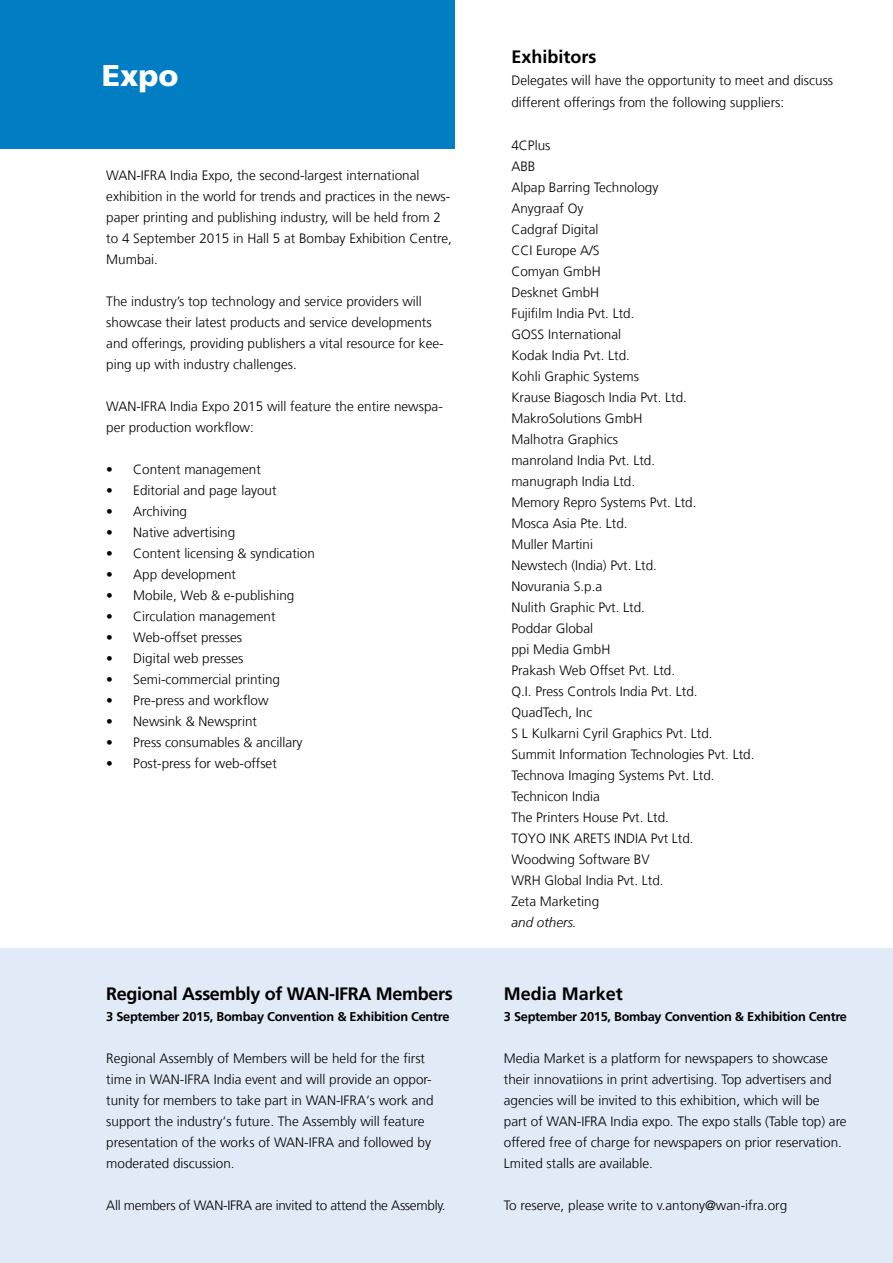
<style>
.page{position:relative;width:893px;height:1263px;background:#fff}
.page>*{position:absolute;margin:0;border:0;box-sizing:border-box;transform-origin:0 0}
.t1{font:900 30px "Frutiger LT Com";color:#fff}
.t2{font:700 18px "Frutiger LT Com";letter-spacing:-.02em;color:#000}
.t3{font:700 18px "Frutiger LT Com";color:#000}
.t4{font:300 13.5px/21px "Frutiger LT Com";color:#000}
.t5{font:300 13.5px "Frutiger LT Com";letter-spacing:-.02em;color:#000}
.t6{font:italic 300 13.5px "Frutiger LT Com";color:#000}
.t7{font:700 12.75px "Frutiger LT Com";letter-spacing:-.02em;color:#000}
</style>
<div class="page">
<div style="left:0;top:0;width:454px;height:149px;background:#007dc3"></div>
<div style="left:0;top:948px;width:893px;height:315px;background:#e1eaf7"></div>
<h1 class="t1" style="left:102px;top:57px;width:78px">Expo</h1>
<p class="t4" style="left:106px;top:165px;width:347px">WAN-IFRA India Expo, the second-largest international exhibition in the world for trends and practices in the news&shy;paper printing and publishing industry, will be held from 2 to 4 September 2015 in Hall 5 at Bombay Exhibition Centre, Mumbai.</p>
<p class="t4" style="left:106px;top:291px;width:339px">The industry’s top technology and service providers will showcase their latest products and service developments and offerings, providing publishers a vital resource for kee&shy;ping up with industry challenges.</p>
<p class="t4" style="left:106px;top:396px;width:338px">WAN-IFRA India Expo 2015 will feature the entire newspa&shy;per production workflow:</p>
<p class="t4" style="left:106px;top:459px;width:156px">• Content management</p>
<p class="t4" style="left:106px;top:480px;width:172px">• Editorial and page layout</p>
<p class="t4" style="left:106px;top:501px;width:82px">• Archiving</p>
<p class="t4" style="left:106px;top:522px;width:130px">• Native advertising</p>
<p class="t4" style="left:106px;top:543px;width:210px">• Content licensing &amp; syndication</p>
<p class="t4" style="left:106px;top:564px;width:131px">• App development</p>
<p class="t4" style="left:106px;top:585px;width:190px">• Mobile, Web &amp; e-publishing</p>
<p class="t4" style="left:106px;top:606px;width:171px">• Circulation management</p>
<p class="t4" style="left:106px;top:627px;width:137px">• Web-offset presses</p>
<p class="t4" style="left:106px;top:648px;width:139px">• Digital web presses</p>
<p class="t4" style="left:106px;top:669px;width:175px">• Semi-commercial printing</p>
<p class="t4" style="left:106px;top:690px;width:164px">• Pre-press and workflow</p>
<p class="t4" style="left:106px;top:711px;width:152px">• Newsink &amp; Newsprint</p>
<p class="t4" style="left:106px;top:732px;width:198px">• Press consumables &amp; ancillary</p>
<p class="t4" style="left:106px;top:753px;width:172px">• Post-press for web-offset</p>
<h2 class="t2" style="left:106px;top:983px;width:348px">Regional Assembly of WAN-IFRA Members</h2>
<p class="t7" style="left:106px;top:1009px;width:345px">3 September 2015, Bombay Convention &amp; Exhibition Centre</p>
<p class="t4" style="left:106px;top:1048px;width:329px">Regional Assembly of Members will be held for the first time in WAN-IFRA India event and will provide an oppor&shy;tunity for members to take part in WAN-IFRA‘s work and support the industry‘s future. The Assembly will feature presentation of the works of WAN-IFRA and followed by moderated discussion.</p>
<p class="t5" style="left:106px;top:1197px;width:341px">All members of WAN-IFRA are invited to attend the Assembly.</p>
<h2 class="t3" style="left:511px;top:47px;width:87px">Exhibitors</h2>
<p class="t4" style="left:511px;top:70px;width:323px;line-height:21.8px">Delegates will have the opportunity to meet and discuss different offerings from the following suppliers:</p>
<p class="t4" style="left:511px;top:135px;width:245px">4CPlus<br>ABB<br>Alpap Barring Technology<br>Anygraaf Oy<br>Cadgraf Digital<br>CCI Europe A/S<br>Comyan GmbH<br>Desknet GmbH<br>Fujifilm India Pvt. Ltd.<br>GOSS International<br>Kodak India Pvt. Ltd.<br>Kohli Graphic Systems<br>Krause Biagosch India Pvt. Ltd.<br>MakroSolutions GmbH<br>Malhotra Graphics<br>manroland India Pvt. Ltd.<br>manugraph India Ltd.<br>Memory Repro Systems Pvt. Ltd.<br>Mosca Asia Pte. Ltd.<br>Muller Martini<br>Newstech (India) Pvt. Ltd.<br>Novurania S.p.a<br>Nulith Graphic Pvt. Ltd.<br>Poddar Global<br>ppi Media GmbH<br>Prakash Web Offset Pvt. Ltd.<br>Q.I. Press Controls India Pvt. Ltd.<br>QuadTech, Inc<br>S L Kulkarni Cyril Graphics Pvt. Ltd.<br>Summit Information Technologies Pvt. Ltd.<br>Technova Imaging Systems Pvt. Ltd.<br>Technicon India<br>The Printers House Pvt. Ltd.<br>TOYO INK ARETS INDIA Pvt Ltd.<br>Woodwing Software BV<br>WRH Global India Pvt. Ltd.<br>Zeta Marketing</p>
<p class="t6" style="left:511px;top:914px;width:67px">and others.</p>
<h2 class="t3" style="left:504px;top:983px;width:121px">Media Market</h2>
<p class="t7" style="left:504px;top:1009px;width:345px">3 September 2015, Bombay Convention &amp; Exhibition Centre</p>
<p class="t4" style="left:504px;top:1048px;width:344px">Media Market is a platform for newspapers to showcase their innovatiions in print advertising. Top advertisers and agencies will be invited to this exhibition, which will be<br>part of WAN-IFRA India expo. The expo stalls (Table top) are offered free of charge for newspapers on prior reservation.<br>Lmited stalls are available.</p>
<p class="t4" style="left:504px;top:1195px;width:285px">To reserve, please write to v.antony@wan-ifra.org</p>
</div>
